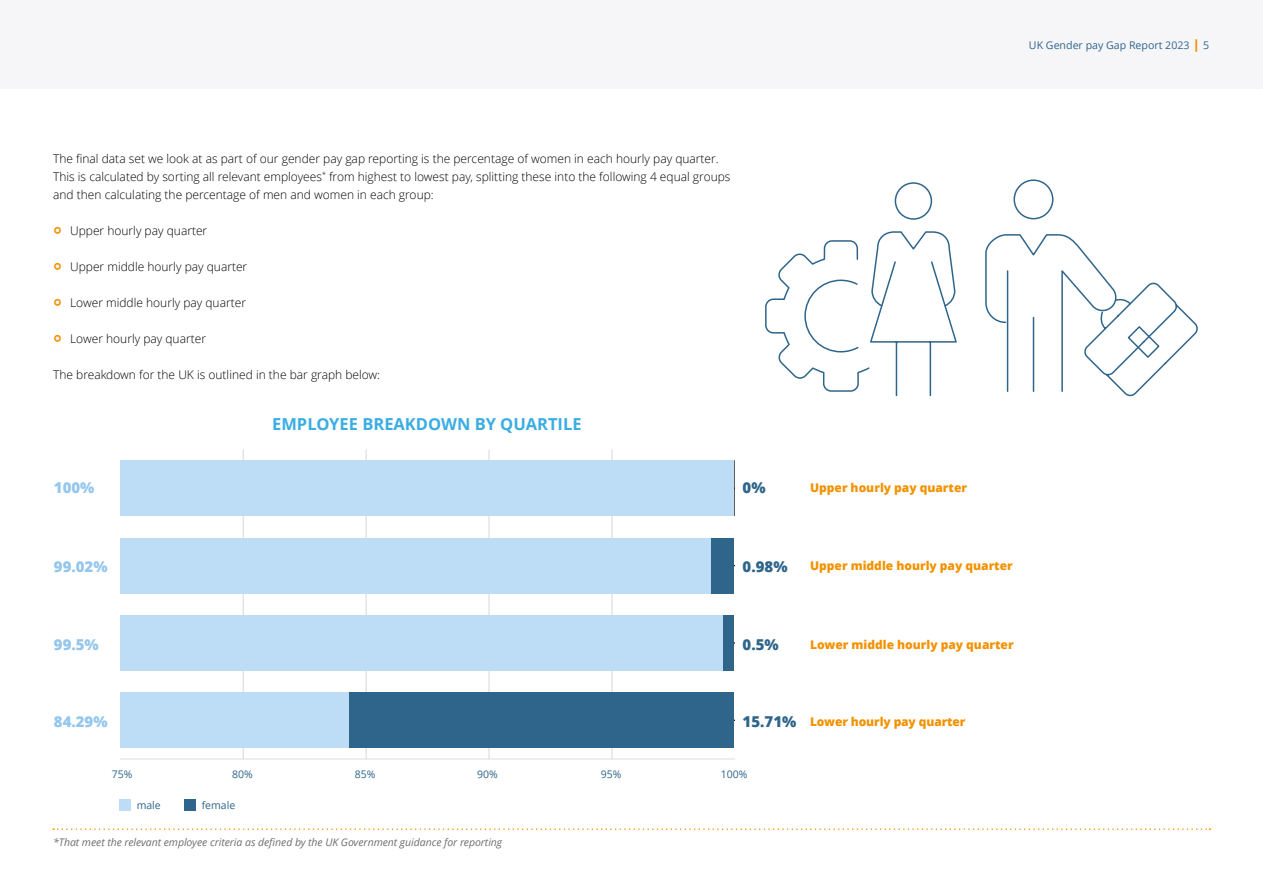
<style>
.page{position:relative;width:1263px;height:893px;background:#fff}
.page>*{position:absolute;margin:0;border:0;box-sizing:border-box;transform-origin:0 0}
.t1{font:700 16.5px "Open Sans";color:#3aade3}
.t2{font:800 15px "Open Sans";color:#95c7ed}
.t3{font:800 15px "Open Sans";color:#2f658a}
.t4{font:300 12px/18px "Open Sans";color:#000}
.t5{font:800 12px "Open Sans";color:#f39200}
.t6{font:10.65px "Open Sans";color:#2f658a}
.t7{font:italic 10.5px "Open Sans";letter-spacing:-.005em;color:#706f6f}
.t8{font:10.5px "Open Sans";color:#2f658a}
.s1{font-family:"Arial";font-weight:900;font-size:13.5px;color:#f39200}
.s2{font-weight:600;font-size:21px;color:#f39200}
.s3{font-size:15px;color:#2f658a}
</style>
<div class="page">
<div style="left:0;top:0;width:1263px;height:89px;background:#f6f6f9"></div>
<svg style="left:765px;top:182px;width:192px;height:215px"></svg>
<svg style="left:985px;top:179px;width:213px;height:218px"></svg>
<hr style="left:120px;top:759px;width:614px;height:1px;background:#dadada">
<hr style="left:243px;top:449px;width:1px;height:310px;background:#dadada">
<hr style="left:366px;top:449px;width:1px;height:310px;background:#dadada">
<hr style="left:489px;top:449px;width:1px;height:310px;background:#dadada">
<hr style="left:612px;top:449px;width:1px;height:310px;background:#dadada">
<div style="left:711px;top:538px;width:23px;height:55px;background:#2f658a"></div>
<div style="left:723px;top:615px;width:11px;height:56px;background:#2f658a"></div>
<div style="left:349px;top:692px;width:385px;height:56px;background:#2f658a"></div>
<div style="left:120px;top:460px;width:614px;height:56px;background:#bcddf5"></div>
<div style="left:120px;top:538px;width:591px;height:55px;background:#bcddf5"></div>
<div style="left:120px;top:615px;width:603px;height:56px;background:#bcddf5"></div>
<div style="left:120px;top:692px;width:229px;height:56px;background:#bcddf5"></div>
<svg style="left:53px;top:828px;width:1157px;height:2px"></svg>
<div style="left:120px;top:799px;width:11px;height:12px;background:#bcddf5"></div>
<div style="left:185px;top:799px;width:11px;height:12px;background:#2f658a"></div>
<p class="t6" style="left:1029px;top:38px;width:182px">UK Gender pay Gap Report 2023 <span class="s1">|</span> 5</p>
<p class="t4" style="left:53px;top:149px;width:679px">The final data set we look at as part of our gender pay gap reporting is the percentage of women in each hourly pay quarter.<br>This is calculated by sorting all relevant employees<sup>*</sup> from highest to lowest pay, splitting these into the following 4 equal groups and then calculating the percentage of men and women in each group:</p>
<p class="t4" style="left:53px;top:221px;width:156px"><span class="s2">°</span> Upper hourly pay quarter</p>
<p class="t4" style="left:53px;top:257px;width:196px"><span class="s2">°</span> Upper middle hourly pay quarter</p>
<p class="t4" style="left:53px;top:293px;width:194px"><span class="s2">°</span> Lower middle hourly pay quarter</p>
<p class="t4" style="left:53px;top:329px;width:154px"><span class="s2">°</span> Lower hourly pay quarter</p>
<p class="t4" style="left:53px;top:365px;width:328px">The breakdown for the UK is outlined in the bar graph below:</p>
<h1 class="t1" style="left:272px;top:413px;width:311px">EMPLOYEE BREAKDOWN BY QUARTILE</h1>
<p class="t2" style="left:54px;top:476px;width:42px">100%</p>
<p class="t3" style="left:743px;top:476px;width:25px">0%</p>
<p class="t5" style="left:810px;top:478px;width:158px">Upper hourly pay quarter</p>
<p class="t2" style="left:54px;top:555px;width:55px">99.02%</p>
<p class="t3" style="left:743px;top:555px;width:46px">0.98%</p>
<p class="t5" style="left:810px;top:557px;width:204px">Upper middle hourly pay quarter</p>
<p class="t2" style="left:54px;top:633px;width:46px">99.5%</p>
<p class="t3" style="left:743px;top:633px;width:38px">0.5%</p>
<p class="t5" style="left:810px;top:636px;width:205px">Lower middle hourly pay quarter</p>
<p class="t2" style="left:54px;top:710px;width:55px">84.29%</p>
<p class="t5" style="left:743px;top:712px;width:224px"><span class="s3">15.71%</span> Lower hourly pay quarter</p>
<p class="t8" style="left:112px;top:767px;width:22px">75%</p>
<p class="t8" style="left:232px;top:767px;width:22px">80%</p>
<p class="t8" style="left:355px;top:767px;width:22px">85%</p>
<p class="t8" style="left:477px;top:767px;width:22px">90%</p>
<p class="t8" style="left:601px;top:767px;width:22px">95%</p>
<p class="t8" style="left:721px;top:767px;width:28px">100%</p>
<p class="t8" style="left:137px;top:798px;width:26px">male</p>
<p class="t8" style="left:202px;top:798px;width:35px">female</p>
<p class="t7" style="left:53px;top:835px;width:451px">*That meet the relevant employee criteria as defined by the UK Government guidance for reporting</p>
</div>
